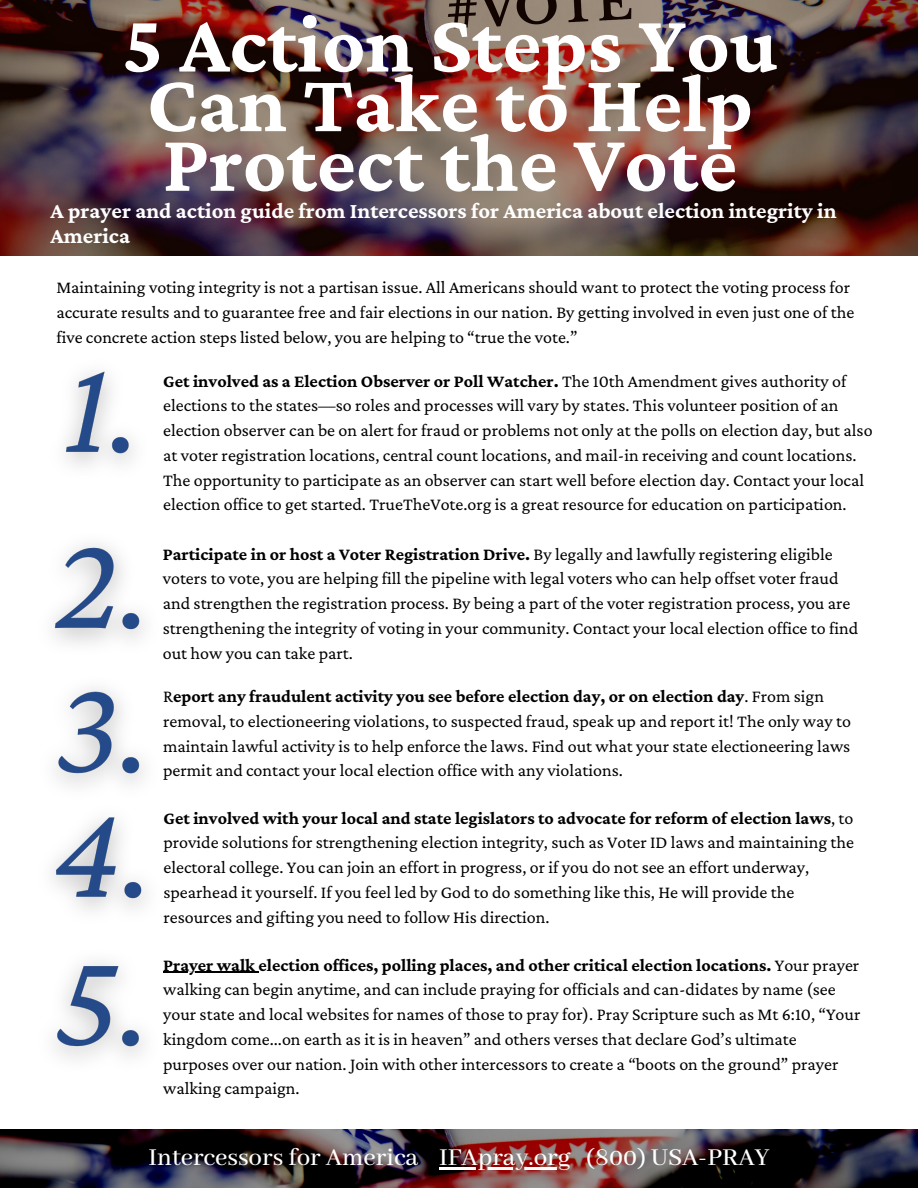
<style>
.page{position:relative;width:918px;height:1188px;background:#fff}
.page>*{position:absolute;margin:0;border:0;box-sizing:border-box;transform-origin:0 0}
.t1{font:700 84px/59.7px "Crimson Pro";color:#fff}
.t2{font:500 27px "Abhaya Libre";color:#fff}
.t3{font:700 22.5px/24.5px "Crimson Pro";color:#fff}
.t4{font:18px/24.8px "Crimson Pro";color:#000}
.s1{font-weight:700}
</style>
<div class="page">
<img style="left:0;top:0;width:918px;height:255px">
<img style="left:0;top:1129px;width:918px;height:59px">
<hr style="left:439px;top:1167px;width:132px;height:2px;background:#fff">
<hr style="left:163px;top:972px;width:95px;height:1px;background:#000">
<img style="left:65px;top:371px;width:69px;height:95px">
<img style="left:55px;top:544px;width:87px;height:76px">
<img style="left:53px;top:620px;width:91px;height:124px">
<img style="left:52px;top:744px;width:94px;height:148px">
<img style="left:54px;top:892px;width:131px;height:167px">
<h1 class="t1" style="left:122px;top:13px;width:657px">5 Action Steps You<br>Can Take to Help<br>Protect the Vote</h1>
<p class="t3" style="left:51px;top:198px;width:788px">A prayer and action guide from Intercessors for America about election integrity in<br>America</p>
<p class="t4" style="left:56px;top:275px;width:799px">Maintaining voting integrity is not a partisan issue. All Americans should want to protect the voting process for accurate results and to guarantee free and fair elections in our nation. By getting involved in even just one of the five concrete action steps listed below, you are helping to “true the vote.”</p>
<p class="t4" style="left:163px;top:368px;width:711px"><span class="s1">Get involved as a Election Observer or Poll Watcher.</span> The 10th Amendment gives authority of elections to the states—so roles and processes will vary by states. This volunteer position of an election observer can be on alert for fraud or problems not only at the polls on election day, but also at voter registration locations, central count locations, and mail-in receiving and count locations.<br>The opportunity to participate as an observer can start well before election day. Contact your local election office to get started. TrueTheVote.org is a great resource for education on participation.</p>
<p class="t4" style="left:163px;top:541px;width:697px"><span class="s1">Participate in or host a Voter Registration Drive.</span> By legally and lawfully registering eligible voters to vote, you are helping fill the pipeline with legal voters who can help offset voter fraud and strengthen the registration process. By being a part of the voter registration process, you are strengthening the integrity of voting in your community. Contact your local election office to find out how you can take part.</p>
<p class="t4" style="left:163px;top:684px;width:689px">R<span class="s1">eport any fraudulent activity you see before election day, or on election day</span>. From sign removal, to electioneering violations, to suspected fraud, speak up and report it! The only way to maintain lawful activity is to help enforce the laws. Find out what your state electioneering laws permit and contact your local election office with any violations.</p>
<p class="t4" style="left:163px;top:805px;width:692px"><span class="s1">Get involved with your local and state legislators to advocate for reform of election laws</span>, to provide solutions for strengthening election integrity, such as Voter ID laws and maintaining the electoral college. You can join an effort in progress, or if you do not see an effort underway, spearhead it yourself. If you feel led by God to do something like this, He will provide the resources and gifting you need to follow His direction.</p>
<p class="t4" style="left:163px;top:952px;width:699px"><span class="s1">Prayer walk election offices, polling places, and other critical election locations.</span> Your prayer walking can begin anytime, and can include praying for officials and can-didates by name (see your state and local websites for names of those to pray for). Pray Scripture such as Mt 6:10, “Your kingdom come...on earth as it is in heaven” and others verses that declare God’s ultimate purposes over our nation. Join with other intercessors to create a “boots on the ground” prayer walking campaign.</p>
<h2 class="t2" style="left:148px;top:1142px;width:622px">Intercessors for America IFApray.org (800) USA-PRAY</h2>
</div>
